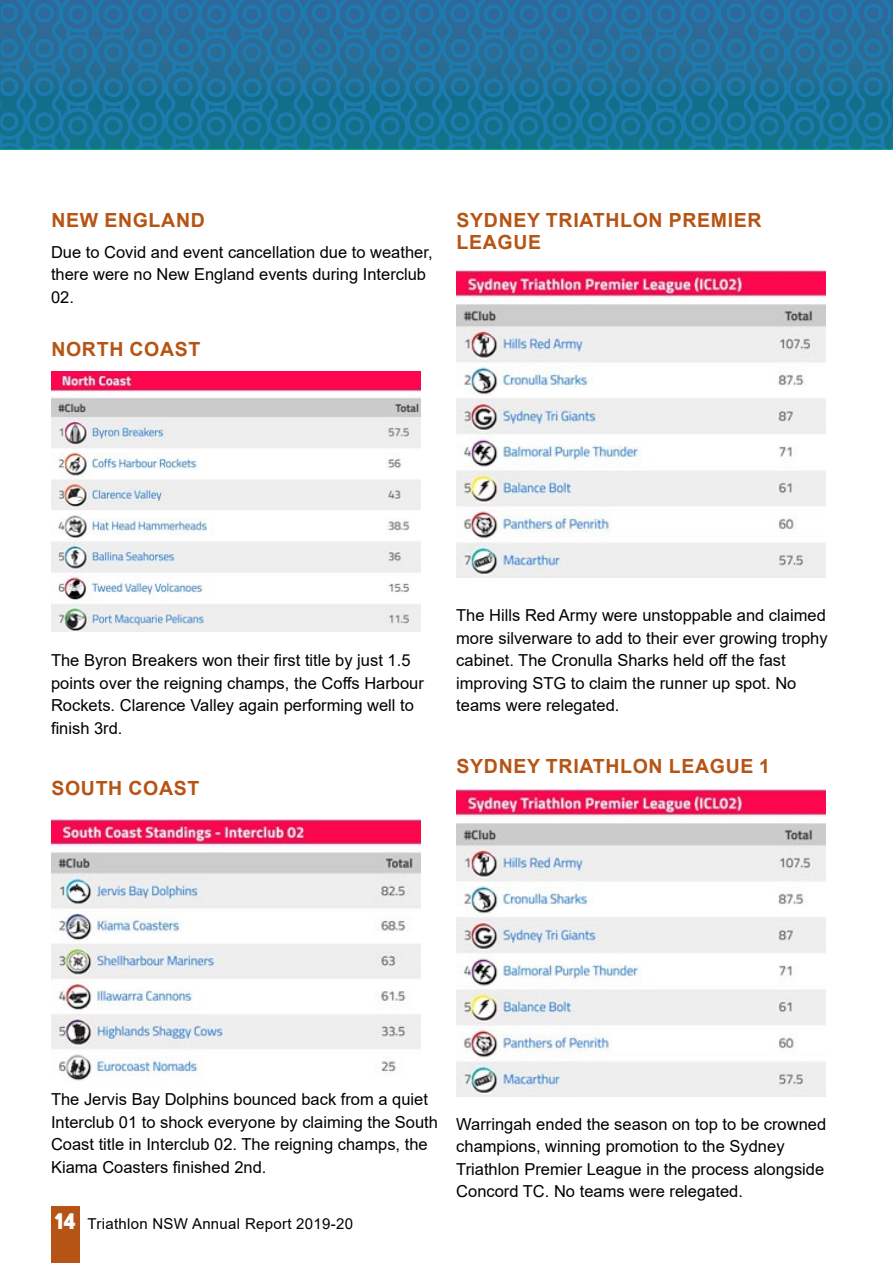
<style>
.page{position:relative;width:893px;height:1263px;background:#fff}
.page>*{position:absolute;margin:0;border:0;box-sizing:border-box;transform-origin:0 0}
.t1{font:700 19.5px "Arial";letter-spacing:.035em;color:#b55414}
.t2{font:16.5px/22.5px "Arial";color:#000}
.t3{font:15px "Arial";letter-spacing:.02em;color:#000}
.s1{font-family:"Kapra Neue";font-weight:700;font-size:22.5px;color:#fff}
</style>
<div class="page">
<div style="left:51px;top:1206px;width:29px;height:57px;background:#b55414"></div>
<svg style="left:0;top:1px;width:893px;height:148px;background:#1f729c"></svg>
<img style="left:52px;top:372px;width:369px;height:259px">
<img style="left:52px;top:819px;width:369px;height:262px">
<img style="left:457px;top:271px;width:369px;height:307px">
<img style="left:457px;top:790px;width:369px;height:307px">
<p class="t1" style="left:51px;top:206px;width:155px">NEW ENGLAND</p>
<p class="t2" style="left:51px;top:241px;width:383px">Due to Covid and event cancellation due to weather, there were no New England events during Interclub<br>02.</p>
<p class="t1" style="left:51px;top:336px;width:151px">NORTH COAST</p>
<p class="t1" style="left:457px;top:206px;width:29px">SYDNEY</p>
<p class="t1" style="left:546px;top:206px;width:49px">TRIATHLON</p>
<p class="t1" style="left:669px;top:206px;width:29px">PREM</p>
<p class="t1" style="left:728px;top:206px;width:21px">IER</p>
<p class="t1" style="left:457px;top:229px;width:28px">LEAGUE</p>
<p class="t2" style="left:51px;top:649px;width:374px">The Byron Breakers won their first title by just 1.5 points over the reigning champs, the Coffs Harbour Rockets. Clarence Valley again performing well to finish 3rd.</p>
<p class="t1" style="left:51px;top:774px;width:150px">SOUTH COAST</p>
<p class="t2" style="left:456px;top:604px;width:373px">The Hills Red Army were unstoppable and claimed more silverware to add to their ever growing trophy cabinet. The Cronulla Sharks held off the fast improving STG to claim the runner up spot. No teams were relegated.</p>
<p class="t1" style="left:457px;top:753px;width:29px">SYDNEY</p>
<p class="t1" style="left:546px;top:753px;width:49px">TRIATHLON</p>
<p class="t1" style="left:669px;top:753px;width:28px">LEAGUE</p>
<p class="t1" style="left:759px;top:753px;width:12px">1</p>
<p class="t2" style="left:51px;top:1088px;width:389px">The Jervis Bay Dolphins bounced back from a quiet Interclub 01 to shock everyone by claiming the South Coast title in Interclub 02. The reigning champs, the Kiama Coasters finished 2nd.</p>
<p class="t3" style="left:55px;top:1213px;width:300px"><span class="s1">14</span> Triathlon NSW Annual Report 2019-20</p>
<p class="t2" style="left:456px;top:1112px;width:371px">Warringah ended the season on top to be crowned champions, winning promotion to the Sydney Triathlon Premier League in the process alongside Concord TC. No teams were relegated.</p>
</div>
